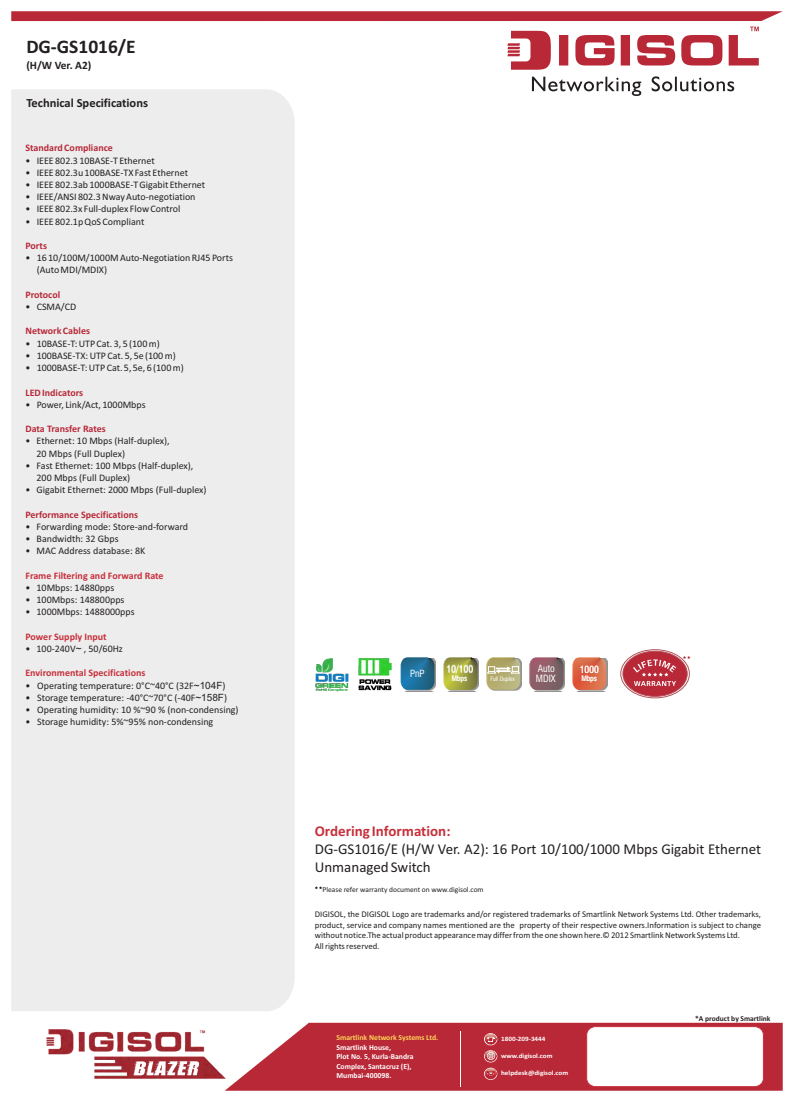
<style>
.page{position:relative;width:794px;height:1102px;background:#fff}
.page>*{position:absolute;margin:0;border:0;box-sizing:border-box;transform-origin:0 0}
.t1{font:700 19.25px "Calibri";color:#231f20}
.t2{font:15px/18.2px "Calibri";color:#231f20}
.t3{font:700 15px "Calibri";color:#c72f3a}
.t4{font:700 12.5px "Calibri";color:#231f20}
.t5{font:700 11.25px "Calibri";color:#231f20}
.t6{font:10px/12.2px "Calibri";color:#231f20}
.t7{font:700 10px "Calibri";color:#b82837}
.t8{font:700 10px "Calibri";color:#c72f3a}
.t9{font:condensed 9.75px "Swiss 721 BT";color:#fff}
.t10{font:condensed 9.62px "Swiss 721 BT";color:#fff}
.t11{font:8.75px/10.6px "Calibri";color:#231f20}
.t12{font:700 7.75px/9.4px "Calibri";color:#fff}
.t13{font:700 7.75px "Calibri";color:#ffd457}
.t14{font:7.5px "Calibri";color:#231f20}
.t15{font:700 7.5px "Calibri";color:#231f20}
.t16{font:condensed 7.25px "Swiss 721 BT";color:#fff}
.t17{font:700 6.62px "Calibri";color:#fff;scale:1.08 1}
.t18{font:condensed 5.88px "Swiss 721 BT";color:#fff}
.s1{font-family:"Arial"}
</style>
<div class="page">
<svg style="left:11px;top:11px;width:771px;height:10px"></svg>
<div style="left:11px;top:89px;width:284px;height:922px;background:#ededee"></div>
<img style="left:46px;top:1029px;width:179px;height:50px">
<svg style="left:130px;top:1059px;width:73px;height:18px"></svg>
<svg style="left:133px;top:1061px;width:66px;height:14px"></svg>
<svg style="left:225px;top:1023px;width:557px;height:68px;fill:#b82837"></svg>
<div style="left:586px;top:1026px;width:177px;height:61px;background:#fff;border:1px solid #c72f3a;border-radius:9px"></div>
<svg style="left:484px;top:1033px;width:13px;height:12px"></svg>
<svg style="left:484px;top:1050px;width:13px;height:12px"></svg>
<svg style="left:484px;top:1068px;width:13px;height:12px"></svg>
<svg style="left:485px;top:1034px;width:11px;height:11px"></svg>
<svg style="left:487px;top:1036px;width:7px;height:6px"></svg>
<svg style="left:485px;top:1051px;width:11px;height:11px"></svg>
<svg style="left:487px;top:1053px;width:7px;height:7px"></svg>
<svg style="left:485px;top:1068px;width:11px;height:11px"></svg>
<svg style="left:487px;top:1072px;width:7px;height:4px"></svg>
<hr style="left:460px;top:1031px;width:1px;height:56px;background:#fff">
<div style="left:444px;top:658px;width:35px;height:33px;background:#231f20;opacity:.49"></div>
<svg style="left:443px;top:657px;width:34px;height:33px"></svg>
<div style="left:530px;top:658px;width:34px;height:33px;background:#231f20;opacity:.49"></div>
<svg style="left:529px;top:657px;width:34px;height:33px"></svg>
<div style="left:487px;top:658px;width:34px;height:33px;background:#231f20;opacity:.49"></div>
<svg style="left:486px;top:657px;width:34px;height:33px"></svg>
<svg style="left:620px;top:649px;width:69px;height:49px"></svg>
<div style="left:622px;top:651px;width:65px;height:45px;background:#b82837;border:1px solid #b25158;border-radius:50%"></div>
<svg style="left:683px;top:656px;width:7px;height:3px"></svg>
<svg style="left:633px;top:659px;width:43px;height:27px"></svg>
<div style="left:401px;top:658px;width:34px;height:33px;background:#231f20;opacity:.49"></div>
<svg style="left:400px;top:657px;width:34px;height:33px"></svg>
<img style="left:315px;top:658px;width:34px;height:33px">
<img style="left:358px;top:658px;width:34px;height:33px">
<svg style="left:315px;top:886px;width:7px;height:3px"></svg>
<div style="left:573px;top:658px;width:34px;height:33px;background:#231f20;opacity:.49"></div>
<svg style="left:572px;top:657px;width:34px;height:33px"></svg>
<svg style="left:507px;top:27px;width:251px;height:43px"></svg>
<svg style="left:532px;top:76px;width:202px;height:20px"></svg>
<h1 class="t1" style="left:26px;top:38px;width:111px">DG-GS1016/E</h1>
<p class="t5" style="left:26px;top:60px;width:67px">(H/W Ver. A2)</p>
<p class="t4" style="left:26px;top:97px;width:123px">Technical Specifications</p>
<p class="t7" style="left:25px;top:144px;width:89px">Standard Compliance</p>
<p class="t6" style="left:25px;top:155px;width:131px">• IEEE 802.3 10BASE-T Ethernet</p>
<p class="t6" style="left:25px;top:167px;width:164px">• IEEE 802.3u 100BASE-TX Fast Ethernet</p>
<p class="t6" style="left:25px;top:179px;width:181px">• IEEE 802.3ab 1000BASE-T Gigabit Ethernet</p>
<p class="t6" style="left:25px;top:192px;width:172px">• IEEE/ANSI 802.3 Nway Auto-negotiation</p>
<p class="t6" style="left:25px;top:204px;width:156px">• IEEE 802.3x Full-duplex Flow Control</p>
<p class="t6" style="left:25px;top:216px;width:120px">• IEEE 802.1p QoS Compliant</p>
<p class="t7" style="left:25px;top:242px;width:23px">Ports</p>
<p class="t6" style="left:37px;top:253px;width:198px;text-indent:-11px">• 16 10/100M/1000M Auto-Negotiation RJ45 Ports (Auto MDI/MDIX)</p>
<p class="t7" style="left:25px;top:290px;width:36px">Protocol</p>
<p class="t6" style="left:25px;top:301px;width:52px">• CSMA/CD</p>
<p class="t7" style="left:25px;top:327px;width:66px">Network Cables</p>
<p class="t6" style="left:25px;top:338px;width:136px">• 10BASE-T: UTP Cat. 3, 5 (100 m)</p>
<p class="t6" style="left:25px;top:350px;width:152px">• 100BASE-TX: UTP Cat. 5, 5e (100 m)</p>
<p class="t6" style="left:25px;top:362px;width:160px">• 1000BASE-T: UTP Cat. 5, 5e, 6 (100 m)</p>
<p class="t7" style="left:25px;top:388px;width:59px">LED Indicators</p>
<p class="t6" style="left:25px;top:399px;width:122px">• Power, Link/Act, 1000Mbps</p>
<p class="t7" style="left:25px;top:425px;width:82px">Data Transfer Rates</p>
<p class="t6" style="left:37px;top:436px;width:135px;text-indent:-11px">• Ethernet: 10 Mbps (Half-duplex),<br>20 Mbps (Full Duplex)</p>
<p class="t6" style="left:37px;top:460px;width:158px;text-indent:-11px">• Fast Ethernet: 100 Mbps (Half-duplex),<br>200 Mbps (Full Duplex)</p>
<p class="t6" style="left:25px;top:485px;width:182px">• Gigabit Ethernet: 2000 Mbps (Full-duplex)</p>
<p class="t7" style="left:25px;top:510px;width:114px">Performance Specifications</p>
<p class="t6" style="left:25px;top:521px;width:164px">• Forwarding mode: Store-and-forward</p>
<p class="t6" style="left:25px;top:533px;width:95px">• Bandwidth: 32 Gbps</p>
<p class="t6" style="left:25px;top:546px;width:121px">• MAC Address database: 8K</p>
<p class="t8" style="left:25px;top:571px;width:140px">Frame Filtering and Forward Rate</p>
<p class="t6" style="left:25px;top:582px;width:90px">• 10Mbps: 14880pps</p>
<p class="t6" style="left:25px;top:594px;width:101px">• 100Mbps: 148800pps</p>
<p class="t6" style="left:25px;top:607px;width:111px">• 1000Mbps: 1488000pps</p>
<p class="t8" style="left:25px;top:632px;width:83px">Power Supply Input</p>
<p class="t6" style="left:25px;top:643px;width:99px">• 100-240V<span class="s1">~</span> , 50/60Hz</p>
<p class="t8" style="left:25px;top:669px;width:121px">Environmental Specifications</p>
<p class="t6" style="left:25px;top:680px;width:202px">• Operating temperature: 0°C~40°C (32F<span class="s1">~104F</span>)</p>
<p class="t6" style="left:25px;top:692px;width:203px">• Storage temperature: -40°C~70°C (-40F<span class="s1">~158F</span>)</p>
<p class="t6" style="left:25px;top:704px;width:215px">• Operating humidity: 10 %~90 % (non-condensing)</p>
<p class="t6" style="left:25px;top:716px;width:189px">• Storage humidity: 5%~95% non-condensing</p>
<p class="t10" style="left:410px;top:670px;width:16px">PnP</p>
<p class="t10" style="left:446px;top:665px;width:28px">10/100</p>
<p class="t16" style="left:452px;top:675px;width:17px">Mbps</p>
<p class="t9" style="left:538px;top:664px;width:18px">Auto</p>
<p class="t18" style="left:490px;top:676px;width:26px">Full Duplex</p>
<p class="t9" style="left:536px;top:674px;width:21px">MDIX</p>
<p class="t9" style="left:580px;top:666px;width:21px">1000</p>
<p class="t16" style="left:581px;top:675px;width:17px">Mbps</p>
<h2 class="t3" style="left:315px;top:824px;width:137px">Ordering Information:</h2>
<h2 class="t2" style="left:315px;top:841px;width:448px">DG-GS1016/E (H/W Ver. A2): 16 Port 10/100/1000 Mbps Gigabit Ethernet<br>Unmanaged Switch</h2>
<p class="t11" style="left:315px;top:909px;width:448px">DIGISOL, the DIGISOL Logo are trademarks and/or registered trademarks of Smartlink Network Systems Ltd. Other trademarks, product, service and company names mentioned are the property of their respective owners.Information is subject to change without notice.The actual product appearance may differ from the one shown here.© 2012 Smartlink Network Systems Ltd.<br>All rights reserved.</p>
<p class="t14" style="left:322px;top:886px;width:163px">Please refer warranty document on www.digisol.com</p>
<p class="t13" style="left:336px;top:1034px;width:103px">Smartlink Network Systems Ltd.</p>
<p class="t12" style="left:336px;top:1043px;width:79px">Smartlink House,<br>Plot No. 5, Kurla-Bandra<br>Complex, Santacruz (E),<br>Mumbai-400098.</p>
<p class="t17" style="left:501px;top:1036px;width:43px">1800-209-3444</p>
<p class="t17" style="left:501px;top:1053px;width:49px">www.digisol.com</p>
<p class="t17" style="left:501px;top:1070px;width:64px">helpdesk@digisol.com</p>
<p class="t15" style="left:695px;top:1015px;width:77px">*A product by Smartlink</p>
</div>
